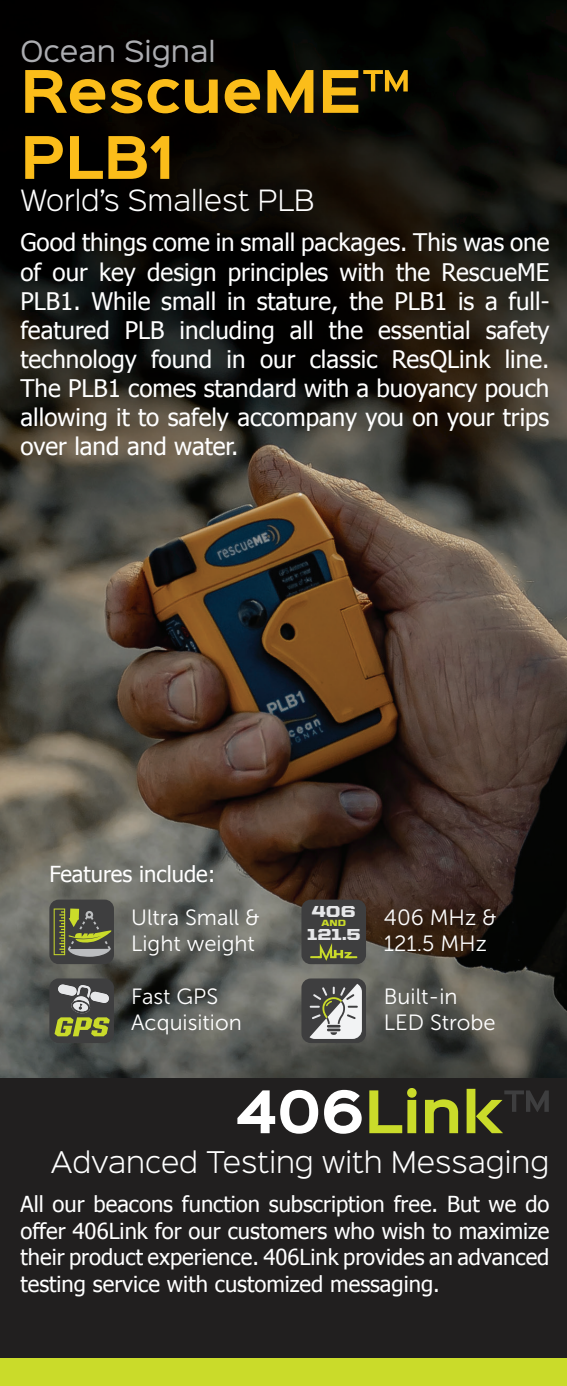
<style>
.page{position:relative;width:567px;height:1386px;background:#fff}
.page>*{position:absolute;margin:0;border:0;box-sizing:border-box;transform-origin:0 0}
.t1{font:700 52.85px/66px "Sinkin Sans 700";color:#fbbd1a}
.t2{font:700 52.85px "Sinkin Sans 700";color:#cadb2a}
.t3{font:300 26.95px "Sinkin Sans 300";color:#fff}
.t4{font:300 26.43px "Sinkin Sans 300";color:#fff}
.t5{font:26.43px "Sinkin Sans 400";color:#acadb1}
.t6{font:24.15px/29.1px "Tahoma";color:#fff;text-align:justify}
.t7{font:22.05px/26.4px "Tahoma";color:#fff;text-align:justify}
.t8{font:22.05px/26.4px "Museo Sans 300";color:#fff}
.t9{font:900 15.92px "United Sans Semi Ext";color:#e6e7e9}
.t10{font:900 8.92px "United Sans Semi Ext";color:#cadb2a}
.s1{color:#fff}
.s2{color:#3e3e3f}
</style>
<div class="page">
<img style="left:0;top:0;width:567px;height:230px">
<img style="left:0;top:230px;width:567px;height:848px">
<div style="left:0;top:1078px;width:567px;height:308px;background:#211f1f"></div>
<div style="left:0;top:1359px;width:567px;height:27px;background:#cadb2a"></div>
<div style="left:49px;top:900px;width:65px;height:64px;background:#3e3e3f;border-radius:9px"></div>
<svg style="left:54px;top:909px;width:58px;height:48px"></svg>
<div style="left:301px;top:978px;width:65px;height:65px;background:#3e3e3f;border-radius:9px"></div>
<svg style="left:310px;top:984px;width:52px;height:55px"></svg>
<div style="left:301px;top:900px;width:65px;height:64px;background:#3e3e3f;border-radius:9px"></div>
<svg style="left:310px;top:943px;width:47px;height:18px"></svg>
<div style="left:49px;top:978px;width:65px;height:65px;background:#3e3e3f;border-radius:9px"></div>
<svg style="left:55px;top:984px;width:55px;height:52px"></svg>
<p class="t5" style="left:20px;top:29px;width:197px">Ocean Signal</p>
<h1 class="t1" style="left:20px;top:62px;width:389px">RescueME™<br>PLB1</h1>
<p class="t4" style="left:20px;top:178px;width:295px">World’s Smallest PLB</p>
<p class="t6" style="left:20px;top:227px;width:530px">Good things come in small packages. This was one of our key design principles with the RescueME PLB1. While small in stature, the PLB1 is a full&shy;featured PLB including all the essential safety technology found in our classic ResQLink line.<br>The PLB1 comes standard with a buoyancy pouch allowing it to safely accompany you on your trips over land and water.</p>
<p class="t7" style="left:49px;top:860px;width:168px">Features include:</p>
<p class="t8" style="left:131px;top:904px;width:131px">Ultra Small &amp;<br>Light weight</p>
<p class="t8" style="left:131px;top:983px;width:112px">Fast GPS<br>Acquisition</p>
<p class="t9" style="left:312px;top:902px;width:45px">406</p>
<p class="t10" style="left:321px;top:918px;width:26px">AND</p>
<p class="t9" style="left:307px;top:925px;width:56px">121.5</p>
<p class="t8" style="left:384px;top:904px;width:115px">406 MHz &amp;<br>121.5 MHz</p>
<p class="t8" style="left:384px;top:983px;width:113px">Built-in<br>LED Strobe</p>
<h1 class="t2" style="left:235px;top:1084px;width:316px"><span class="s1">406</span>Link<span class="s2">™</span></h1>
<p class="t3" style="left:51px;top:1141px;width:500px">Advanced Testing with Messaging</p>
<p class="t7" style="left:20px;top:1190px;width:530px">All our beacons function subscription free. But we do offer 406Link for our customers who wish to maximize their product experience. 406Link provides an advanced testing service with customized messaging.</p>
</div>
